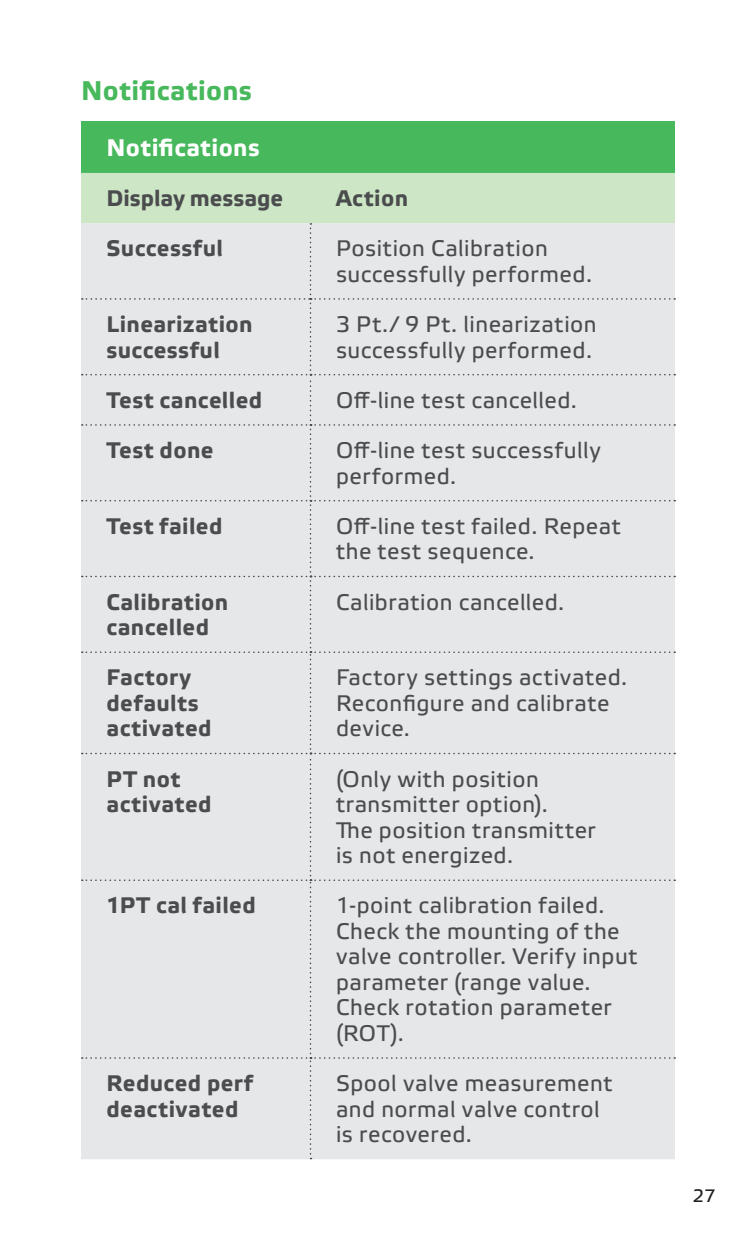
<style>
.page{position:relative;width:756px;height:1242px;background:#fff}
.page>*{position:absolute;margin:0;border:0;box-sizing:border-box;transform-origin:0 0}
.t1{font:700 27px "Etelka Text";letter-spacing:.02em;color:#48b85c}
.t2{font:700 24px "Etelka Text";letter-spacing:.025em;color:#fff}
.t3{font:22.5px/25.5px "Etelka Text";letter-spacing:.02em;color:#4b4c4d}
.t4{font:700 22.5px/25.5px "Etelka Text";letter-spacing:.02em;color:#4b4c4d}
.t5{font:700 22.5px "Etelka Text";color:#4b4c4d}
.t6{font:18px "Etelka Text";color:#231f20}
</style>
<div class="page">
<div style="left:81px;top:122px;width:594px;height:51px;background:#48b85c"></div>
<div style="left:81px;top:173px;width:594px;height:986px;background:#e6e7e9"></div>
<p class="t1" style="left:81px;top:74px;width:172px">Notifications</p>
<p class="t2" style="left:107px;top:132px;width:155px">Notifications</p>
<p class="t5" style="left:107px;top:184px;width:178px">Display message</p>
<p class="t4" style="left:336px;top:186px;width:74px">Action</p>
<p class="t4" style="left:107px;top:236px;width:118px">Successful</p>
<p class="t3" style="left:336px;top:236px;width:258px">Position Calibration successfully performed.</p>
<p class="t4" style="left:107px;top:312px;width:148px">Linearization successful</p>
<p class="t3" style="left:336px;top:312px;width:262px">3 Pt./ 9 Pt. linearization successfully performed.</p>
<p class="t4" style="left:107px;top:388px;width:157px">Test cancelled</p>
<p class="t3" style="left:336px;top:388px;width:242px">Off-line test cancelled.</p>
<p class="t4" style="left:107px;top:438px;width:108px">Test done</p>
<p class="t3" style="left:336px;top:438px;width:266px">Off-line test successfully performed.</p>
<p class="t4" style="left:107px;top:514px;width:117px">Test failed</p>
<p class="t3" style="left:336px;top:514px;width:287px">Off-line test failed. Repeat the test sequence.</p>
<p class="t4" style="left:107px;top:590px;width:123px">Calibration cancelled</p>
<p class="t3" style="left:336px;top:590px;width:230px">Calibration cancelled.</p>
<p class="t4" style="left:107px;top:665px;width:107px">Factory defaults activated</p>
<p class="t3" style="left:336px;top:665px;width:293px">Factory settings activated.<br>Reconfigure and calibrate device.</p>
<p class="t4" style="left:107px;top:767px;width:107px">PT not activated</p>
<p class="t3" style="left:336px;top:767px;width:261px">(Only with position transmitter option).<br>The position transmitter is not energized.</p>
<p class="t4" style="left:107px;top:893px;width:151px">1PT cal failed</p>
<p class="t3" style="left:336px;top:893px;width:303px">1-point calibration failed.<br>Check the mounting of the valve controller. Verify input parameter (range value.<br>Check rotation parameter (ROT).</p>
<p class="t4" style="left:107px;top:1071px;width:148px">Reduced perf deactivated</p>
<p class="t3" style="left:336px;top:1071px;width:278px">Spool valve measurement and normal valve control is recovered.</p>
<p class="t6" style="left:693px;top:1184px;width:24px">27</p>
</div>
